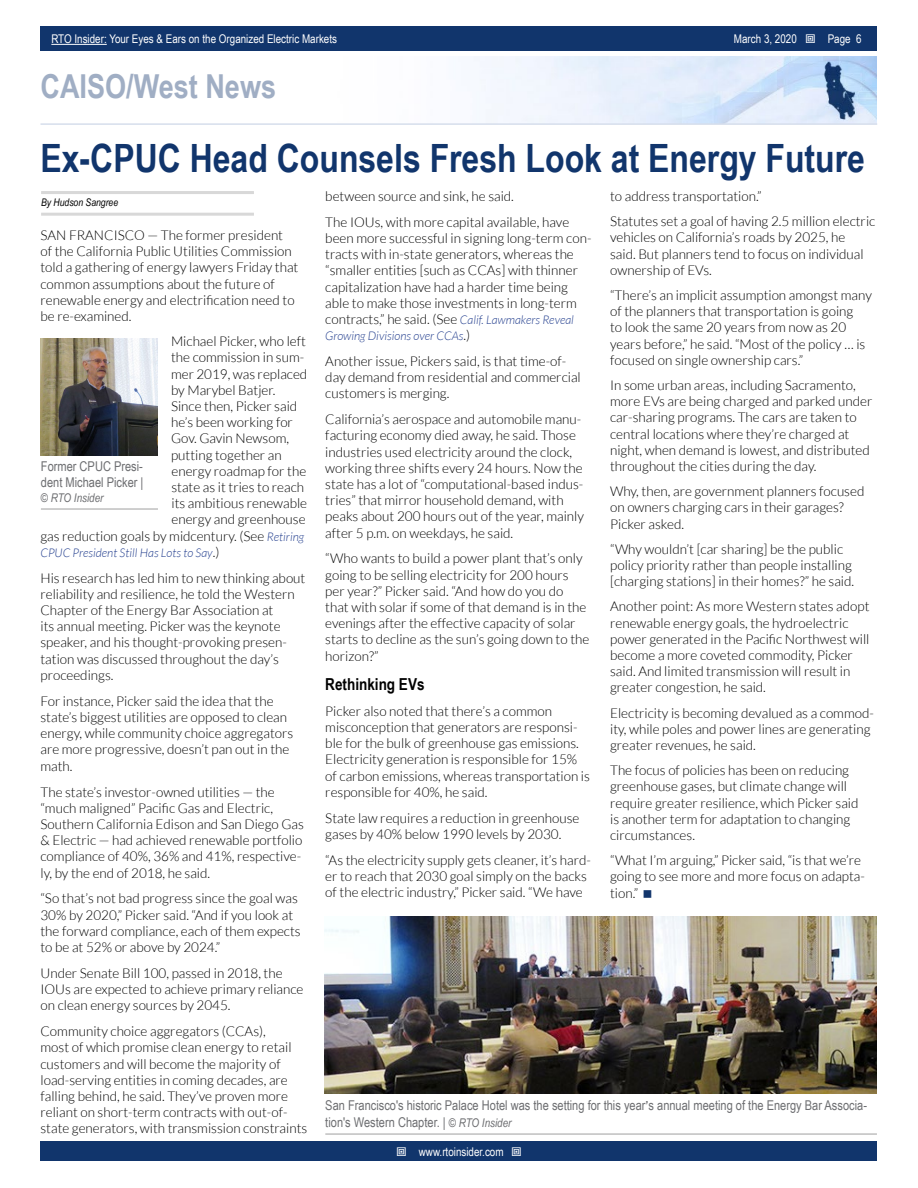
<style>
.page{position:relative;width:918px;height:1188px;background:#fff}
.page>*{position:absolute;margin:0;border:0;box-sizing:border-box;transform-origin:0 0}
.t1{font:700 39px "Arial Narrow";color:#11356c}
.t2{font:700 33px "Arial Narrow";color:#a0aec4}
.t3{font:700 16.5px "Arial Narrow";color:#000}
.t4{font:300 13.5px/16.2px "Lato";color:#000}
.t5{font:13.5px/16.2px "Arial Narrow";color:#6d6e71}
.t6{font:12px "Arial Narrow";color:#fff}
.t7{font:italic 300 12px "Lato";color:#25408f}
.t8{font:italic 12px "Arial Narrow";color:#6d6e71}
.t9{font:italic 10.5px "Arial Narrow";color:#000}
.s1{font-style:italic;font-size:12px;color:#25408f}
.s2{font-style:normal;font-size:13.5px;color:#000}
.s3{font-family:"Franklin Gothic";font-weight:500;font-stretch:condensed}
.s4{font-style:italic;font-size:12px}
</style>
<div class="page">
<div style="left:41px;top:1142px;width:836px;height:19px;background:#11356c"></div>
<div style="left:41px;top:27px;width:836px;height:24px;background:#11356c"></div>
<hr style="left:51px;top:44px;width:56px;height:1px;background:#fff">
<img style="left:474px;top:56px;width:403px;height:67px">
<hr style="left:40px;top:123px;width:837px;height:2px;background:#d6deec">
<hr style="left:41px;top:191px;width:213px;height:3px;background:#d8d8d8">
<hr style="left:41px;top:213px;width:213px;height:3px;background:#d8d8d8">
<hr style="left:325px;top:1133px;width:552px;height:2px;background:#bfbfbf">
<img style="left:325px;top:917px;width:552px;height:177px">
<img style="left:40px;top:338px;width:118px;height:118px">
<hr style="left:41px;top:508px;width:117px;height:2px;background:#bfbfbf">
<p class="t6" style="left:51px;top:30px;width:287px">RTO Insider: Your Eyes &amp; Ears on the Organized Electric Markets</p>
<p class="t6" style="left:734px;top:30px;width:64px">March 3, 2020</p>
<p class="t6" style="left:828px;top:30px;width:35px">Page 6</p>
<h2 class="t2" style="left:40px;top:61px;width:237px">CAISO/West News</h2>
<h1 class="t1" style="left:40px;top:129px;width:826px">Ex-CPUC Head Counsels Fresh Look at Energy Future</h1>
<p class="t9" style="left:41px;top:195px;width:79px">By Hudson Sangree</p>
<p class="t4" style="left:610px;top:184px;width:267px;line-height:25.2px">to address transportation.”<br>Statutes set a goal of having 2.5 million electric</p>
<p class="t4" style="left:610px;top:229px;width:255px">vehicles on California’s roads by 2025, he said. But planners tend to focus on individual ownership of EVs.</p>
<p class="t4" style="left:610px;top:287px;width:263px">“There’s an implicit assumption amongst many of the planners that transportation is going<br>to look the same 20 years from now as 20 years before,” he said. “Most of the policy … is focused on single ownership cars.”</p>
<p class="t4" style="left:610px;top:377px;width:264px">In some urban areas, including Sacramento, more EVs are being charged and parked under car-sharing programs. The cars are taken to central locations where they’re charged at night, when demand is lowest, and distributed throughout the cities during the day.</p>
<p class="t4" style="left:610px;top:483px;width:256px">Why, then, are government planners focused on owners charging cars in their garages?<br>Picker asked.</p>
<p class="t4" style="left:610px;top:541px;width:246px">“Why wouldn’t [car sharing] be the public policy priority rather than people installing [charging stations] in their homes?” he said.</p>
<p class="t4" style="left:610px;top:598px;width:261px">Another point: As more Western states adopt renewable energy goals, the hydroelectric power generated in the Pacific Northwest will become a more coveted commodity, Picker said. And limited transmission will result in greater congestion, he said.</p>
<p class="t4" style="left:610px;top:705px;width:265px">Electricity is becoming devalued as a commod&shy;ity, while poles and power lines are generating greater revenues, he said.</p>
<p class="t4" style="left:610px;top:762px;width:250px">The focus of policies has been on reducing greenhouse gases, but climate change will require greater resilience, which Picker said is another term for adaptation to changing circumstances.</p>
<p class="t4" style="left:610px;top:852px;width:256px">“What I’m arguing,” Picker said, “is that we’re going to see more and more focus on adapta&shy;tion.”</p>
<p class="t4" style="left:325px;top:183px;width:245px;line-height:25.8px">between source and sink, he said.<br>The IOUs, with more capital available, have</p>
<p class="t4" style="left:325px;top:230px;width:268px">been more successful in signing long-term con&shy;tracts with in-state generators, whereas the “smaller entities [such as CCAs] with thinner capitalization have had a harder time being able to make those investments in long-term contracts,” he said. (See <span class="s1">Calif. Lawmakers Reveal</span></p>
<p class="t7" style="left:325px;top:329px;width:146px">Growing Divisions over CCAs<span class="s2">.)</span></p>
<p class="t4" style="left:325px;top:353px;width:257px">Another issue, Pickers said, is that time-of&shy;day demand from residential and commercial customers is merging.</p>
<p class="t4" style="left:325px;top:411px;width:260px">California’s aerospace and automobile manu&shy;facturing economy died away, he said. Those industries used electricity around the clock, working three shifts every 24 hours. Now the state has a lot of “computational-based indus&shy;tries” that mirror household demand, with peaks about 200 hours out of the year, mainly after 5 p.m. on weekdays, he said.</p>
<p class="t4" style="left:325px;top:551px;width:266px">“Who wants to build a power plant that’s only going to be selling electricity for 200 hours per year?” Picker said. “And how do you do that with solar if some of that demand is in the evenings after the effective capacity of solar starts to decline as the sun’s going down to the horizon?”</p>
<p class="t3" style="left:325px;top:672px;width:101px">Rethinking EVs</p>
<p class="t4" style="left:325px;top:703px;width:266px">Picker also noted that there’s a common misconception that generators are responsi&shy;ble for the bulk of greenhouse gas emissions.<br>Electricity generation is responsible for 15% of carbon emissions, whereas transportation is responsible for 40%, he said.</p>
<p class="t4" style="left:325px;top:810px;width:256px">State law requires a reduction in greenhouse gases by 40% below 1990 levels by 2030.</p>
<p class="t4" style="left:325px;top:852px;width:267px">“As the electricity supply gets cleaner, it’s hard&shy;er to reach that 2030 goal simply on the backs of the electric industry,” Picker said. “We have</p>
<p class="t4" style="left:40px;top:227px;width:259px">SAN FRANCISCO — The former president<br>of the California Public Utilities Commission told a gathering of energy lawyers Friday that common assumptions about the future of renewable energy and electrification need to be re-examined.</p>
<p class="t4" style="left:171px;top:333px;width:136px">Michael Picker, who left</p>
<p class="t4" style="left:171px;top:349px;width:135px">the commission in sum-</p>
<p class="t4" style="left:171px;top:366px;width:138px">mer 2019, was replaced</p>
<p class="t4" style="left:171px;top:382px;width:106px">by Marybel Batjer.</p>
<p class="t4" style="left:171px;top:398px;width:128px">Since then, Picker said</p>
<p class="t4" style="left:171px;top:414px;width:123px">he’s been working for</p>
<p class="t4" style="left:171px;top:430px;width:120px">Gov. Gavin Newsom,</p>
<p class="t4" style="left:171px;top:447px;width:112px">putting together an</p>
<p class="t4" style="left:171px;top:463px;width:136px">energy roadmap for the</p>
<p class="t4" style="left:171px;top:479px;width:134px">state as it tries to reach</p>
<p class="t4" style="left:171px;top:495px;width:137px">its ambitious renewable</p>
<p class="t4" style="left:171px;top:511px;width:136px">energy and greenhouse</p>
<p class="t4" style="left:41px;top:528px;width:265px">gas reduction goals by midcentury. (See <span class="s1">Retiring</span></p>
<p class="t7" style="left:40px;top:546px;width:180px">CPUC President Still Has Lots to Say<span class="s2">.)</span></p>
<p class="t4" style="left:41px;top:570px;width:266px">His research has led him to new thinking about reliability and resilience, he told the Western Chapter of the Energy Bar Association at<br>its annual meeting. Picker was the keynote speaker, and his thought-provoking presen&shy;tation was discussed throughout the day’s proceedings.</p>
<p class="t4" style="left:41px;top:693px;width:254px">For instance, Picker said the idea that the state’s biggest utilities are opposed to clean energy, while community choice aggregators are more progressive, doesn’t pan out in the math.</p>
<p class="t4" style="left:41px;top:784px;width:265px">The state’s investor-owned utilities — the “much maligned” Pacific Gas and Electric, Southern California Edison and San Diego Gas &amp; Electric — had achieved renewable portfolio compliance of 40%, 36% and 41%, respective&shy;ly, by the end of 2018, he said.</p>
<p class="t4" style="left:41px;top:891px;width:262px">“So that’s not bad progress since the goal was 30% by 2020,” Picker said. “And if you look at the forward compliance, each of them expects to be at 52% or above by 2024.”</p>
<p class="t4" style="left:41px;top:965px;width:265px">Under Senate Bill 100, passed in 2018, the<br>IOUs are expected to achieve primary reliance on clean energy sources by 2045.</p>
<p class="t4" style="left:41px;top:1023px;width:268px">Community choice aggregators (CCAs),<br>most of which promise clean energy to retail customers and will become the majority of load-serving entities in coming decades, are falling behind, he said. They’ve proven more reliant on short-term contracts with out-of&shy;state generators, with transmission constraints</p>
<p class="t5" style="left:41px;top:458px;width:104px">Former CPUC Presi&shy;dent Michael Picker |</p>
<p class="t8" style="left:41px;top:489px;width:64px">© RTO Insider</p>
<p class="t5" style="left:325px;top:1097px;width:543px">San Francisco's historic Palace Hotel was the setting for this year<span class="s3">’</span>s annual meeting of the Energy Bar Associa&shy;tion's Western Chapter. | <span class="s4">© RTO Insider</span></p>
<p class="t6" style="left:419px;top:1143px;width:86px">www.rtoinsider.com</p>
</div>
